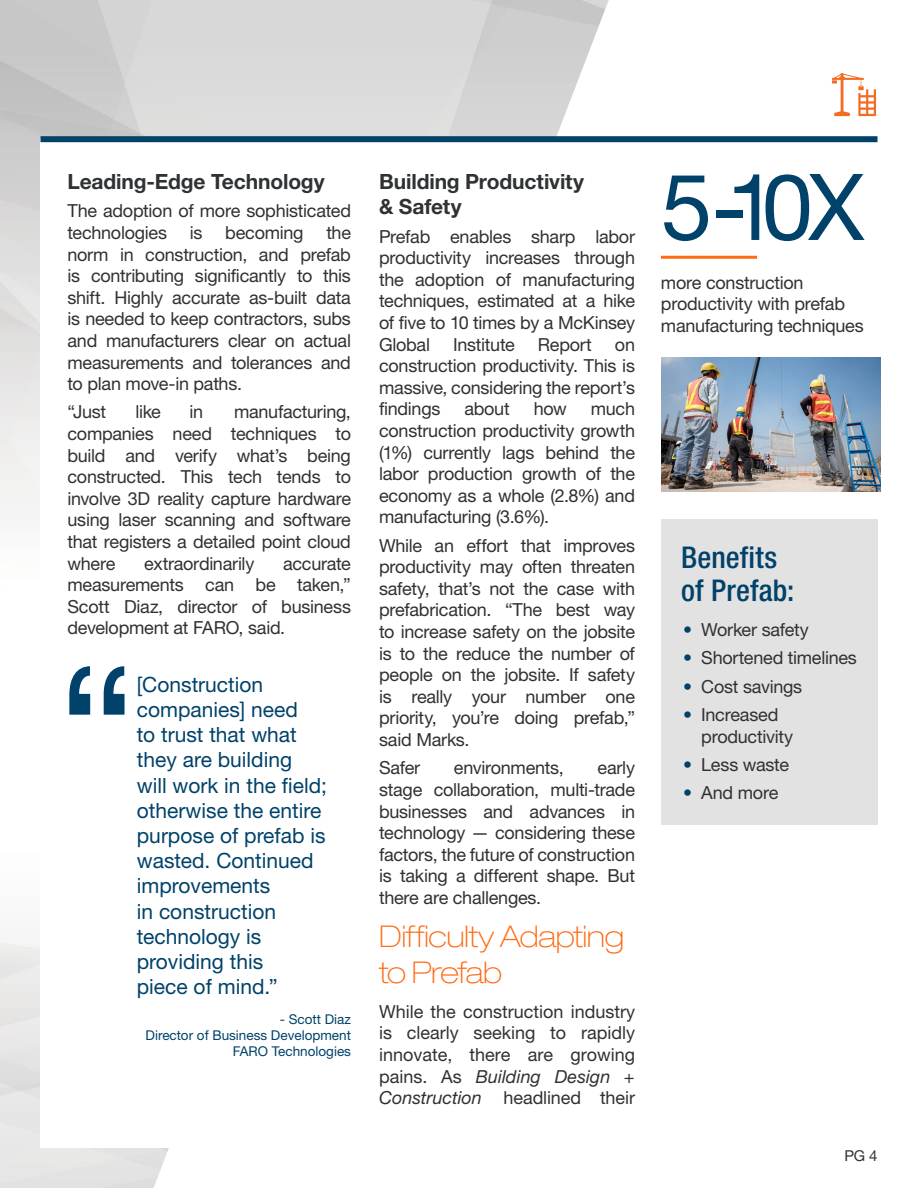
<style>
.page{position:relative;width:918px;height:1188px;background:#fff}
.page>*{position:absolute;margin:0;border:0;box-sizing:border-box;transform-origin:0 0}
.t1{font:187.5px "Helvetica Neue LTW1 G";color:#01426a}
.t2{font:92.4px "Helvetica Neue LTW1 G";color:#01426a}
.t3{font:100 expanded 30px/36px "Helvetica Neue LTW1 G";letter-spacing:-.015em;color:#ff6a13}
.t4{font:500 condensed 30px/33px "Helvetica Neue LTW1 G";letter-spacing:.005em;color:#01426a}
.t5{font:21px/25.2px "Helvetica Neue LTW1 G";color:#01426a}
.t6{font:700 21px/25.2px "Helvetica Neue LTW1 G";letter-spacing:-.005em;color:#2f3234}
.t7{font:18px/21.6px "Helvetica Neue LTW1 G";letter-spacing:-.015em;color:#2f3234;text-align:justify}
.t8{font:15px "Helvetica Neue LTW1 G";color:#2f3234}
.t9{font:13.5px/16.2px "Helvetica Neue LTW1 G";color:#01426a;text-align:right}
.s1{font-style:italic}
.s2{color:#01426a}
</style>
<div class="page">
<svg style="left:832px;top:73px;width:44px;height:43px"></svg>
<div style="left:40px;top:136px;width:838px;height:6px;background:#01426a"></div>
<hr style="left:661px;top:256px;width:96px;height:3px;background:#ff6a13">
<div style="left:661px;top:519px;width:217px;height:306px;background:#e2e2e2"></div>
<img style="left:661px;top:357px;width:219px;height:134px">
<p class="t6" style="left:68px;top:169px;width:259px">Leading-Edge Technology</p>
<p class="t7" style="left:68px;top:200px;width:285px">The adoption of more sophisticated technologies</p>
<p class="t7" style="left:68px;top:222px;width:285px;text-indent:259px">the norm in construction, and prefab is contributing significantly to this shift. Highly accurate as-built data is needed to keep contractors, subs and manufacturers clear on actual measurements and tolerances and to plan move-in paths.</p>
<p class="t7" style="left:68px;top:401px;width:40px">“Just</p>
<p class="t7" style="left:135px;top:401px;width:27px">like</p>
<p class="t7" style="left:189px;top:401px;width:15px">in</p>
<p class="t7" style="left:190px;top:222px;width:14px">is</p>
<p class="t7" style="left:225px;top:222px;width:80px">becoming</p>
<p class="t7" style="left:68px;top:401px;width:285px;text-indent:167px">manufacturing, companies need techniques to build and verify what’s being constructed. This tech tends to involve 3D reality capture hardware using laser scanning and software that registers a detailed point cloud where</p>
<p class="t7" style="left:144px;top:552px;width:112px">extraordinarily</p>
<p class="t7" style="left:68px;top:552px;width:285px;text-indent:216px">accurate measurements can be taken,” Scott Diaz, director of business development at FARO, said.</p>
<p class="t5" style="left:137px;top:672px;width:192px">[Construction companies] need<br>to trust that what they are building will work in the field; otherwise the entire purpose of prefab is wasted. Continued improvements<br>in construction technology is providing this<br>piece of mind.”</p>
<p class="t9" style="left:146px;top:1011px;width:207px">- Scott Diaz<br>Director of Business Development<br>FARO Technologies</p>
<h1 class="t1" style="left:57px;top:618px;width:81px">“</h1>
<p class="t6" style="left:379px;top:169px;width:206px">Building Productivity &amp; Safety</p>
<p class="t7" style="left:379px;top:225px;width:257px">Prefab enables sharp labor productivity increases through the adoption of manufacturing techniques, estimated at a hike of five to 10 times by a McKinsey Global</p>
<p class="t7" style="left:453px;top:333px;width:63px">Institute</p>
<p class="t7" style="left:538px;top:333px;width:56px">Report</p>
<p class="t7" style="left:379px;top:333px;width:257px;text-indent:236px">on construction productivity. This is massive, considering the report’s findings</p>
<p class="t7" style="left:379px;top:398px;width:257px;text-indent:212px">much construction productivity growth (1%) currently lags behind the labor production growth of the economy as a whole (2.8%) and manufacturing (3.6%).</p>
<p class="t7" style="left:379px;top:534px;width:257px">While an effort that improves productivity may often threaten safety, that’s not the case with prefabrication. “The best way to increase safety on the jobsite is to the reduce the number of people on the jobsite. If safety is really your number one priority, you’re doing prefab,” said Marks.</p>
<p class="t7" style="left:379px;top:757px;width:43px">Safer</p>
<p class="t7" style="left:454px;top:757px;width:112px">environments,</p>
<p class="t7" style="left:464px;top:398px;width:47px">about</p>
<p class="t7" style="left:534px;top:398px;width:35px">how</p>
<p class="t7" style="left:379px;top:757px;width:257px;text-indent:218px">early stage collaboration, multi-trade businesses and advances in technology — considering these factors, the future of construction is taking a different shape. But there are challenges.</p>
<h3 class="t3" style="left:379px;top:918px;width:247px">Difficulty Adapting to Prefab</h3>
<p class="t7" style="left:379px;top:1001px;width:257px">While the construction industry is clearly seeking to rapidly innovate, there are growing pains. As <span class="s1">Building Design + Construction</span> headlined their</p>
<h2 class="t2" style="left:661px;top:150px;width:205px">5-10X</h2>
<p class="t7" style="left:661px;top:271px;width:204px;text-align:left">more construction productivity with prefab manufacturing techniques</p>
<h3 class="t4" style="left:681px;top:541px;width:115px">Benefits of Prefab:</h3>
<p class="t7" style="left:683px;top:619px;width:127px"><span class="s2">•</span> Worker safety</p>
<p class="t7" style="left:683px;top:647px;width:175px"><span class="s2">•</span> Shortened timelines</p>
<p class="t7" style="left:683px;top:675px;width:120px"><span class="s2">•</span> Cost savings</p>
<p class="t7" style="left:701px;top:704px;width:93px;text-indent:-18px"><span class="s2">•</span> Increased productivity</p>
<p class="t7" style="left:683px;top:754px;width:107px"><span class="s2">•</span> Less waste</p>
<p class="t7" style="left:683px;top:782px;width:97px"><span class="s2">•</span> And more</p>
<p class="t8" style="left:844px;top:1146px;width:35px">PG 4</p>
</div>
